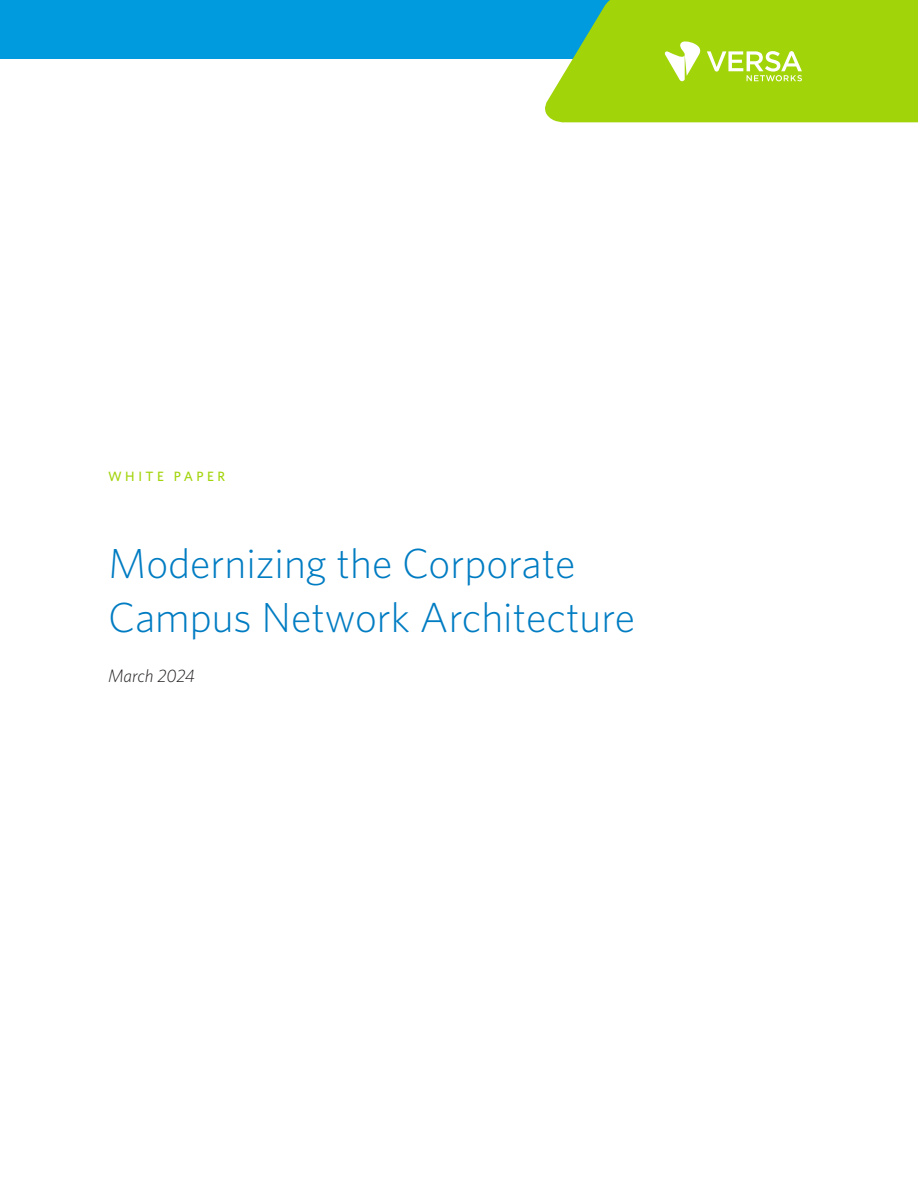
<style>
.page{position:relative;width:918px;height:1188px;background:#fff}
.page>*{position:absolute;margin:0;border:0;box-sizing:border-box;transform-origin:0 0}
.t1{font:300 42px/54px "Whitney";color:#007cc2}
.Sub_Title{font:italic 300 18px "Whitney";color:#231f20}
.Document_Type{font:500 13.5px "Whitney";letter-spacing:.26em;color:#a2d40a}
</style>
<div class="page">
<div style="left:0;top:0;width:918px;height:58px;background:#009bde"></div>
<svg style="left:543px;top:0;width:375px;height:123px;background:#99d11f"></svg>
<svg style="left:707px;top:51px;width:95px;height:30px;background:#c0e159"></svg>
<svg style="left:664px;top:41px;width:37px;height:40px"></svg>
<p class="Document_Type" style="left:108px;top:468px;width:119px">WHITE PAPER</p>
<p class="t1" style="left:108px;top:535px;width:529px">Modernizing the Corporate<br>Campus Network Architecture</p>
<p class="Sub_Title" style="left:108px;top:664px;width:89px">March 2024</p>
</div>
